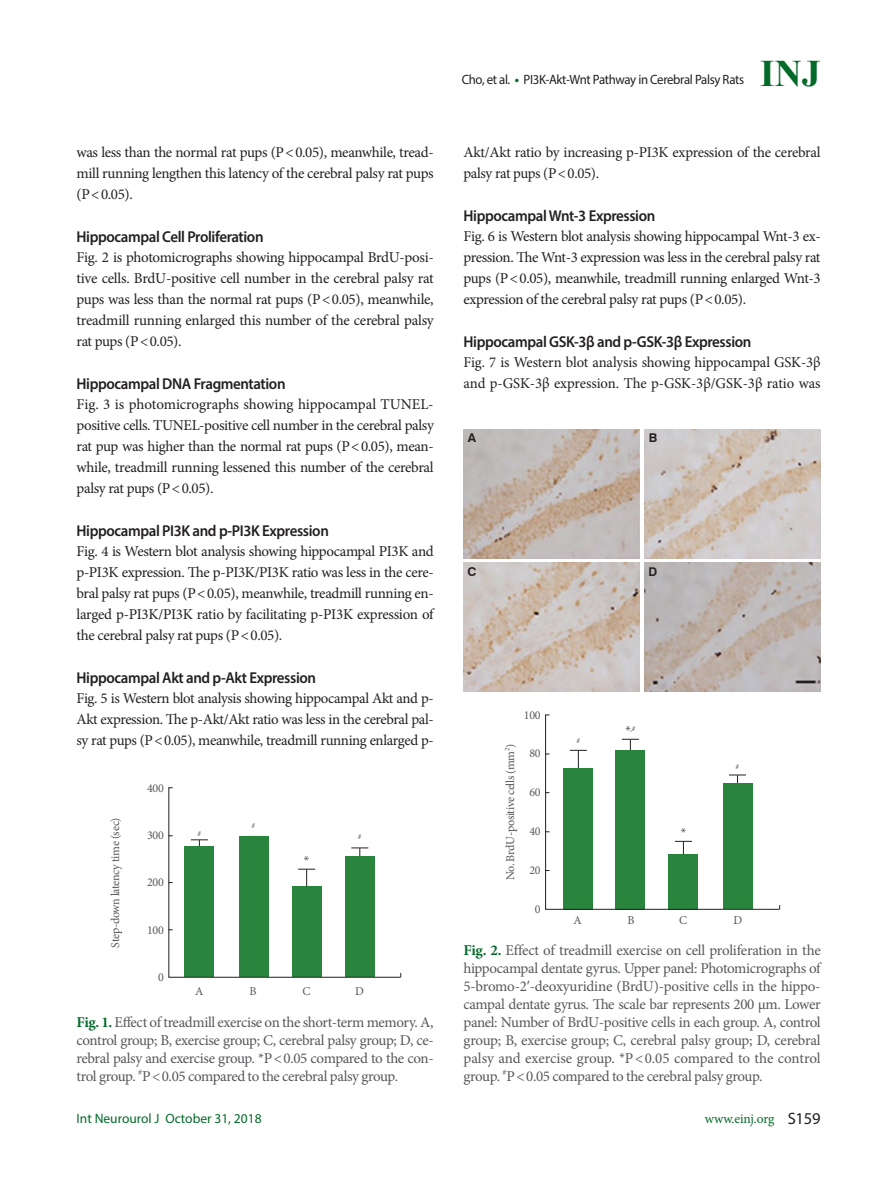
<style>
.page{position:relative;width:893px;height:1191px;background:#fff}
.page>*{position:absolute;margin:0;border:0;box-sizing:border-box;transform-origin:0 0}
.t1{font:700 37.5px "Times New Roman";color:#046a29}
.t2{font:600 15.75px "Myriad Pro";letter-spacing:-.025em;color:#231f20;scale:.95 1}
.t3{font:15px/21px "Minion Pro";letter-spacing:-.02em;color:#231f20;text-align:justify}
.t4{font:15px/18px "Minion Pro";letter-spacing:-.025em;color:#57585a;text-align:justify}
.t5{font:13.5px "Myriad Pro";letter-spacing:-.025em;color:#231f20;scale:.95 1}
.t6{font:13.5px "Myriad Pro";color:#046a29}
.t7{font:13.5px "Minion Pro";letter-spacing:-.01em;color:#046a29}
.t8{font:700 12.15px "Swiss 721 BT";color:#231f20}
.t9{font:12px "Minion Pro";letter-spacing:-.025em;color:#57585a}
.t10{font:condensed 12px "Univers LT Std";color:#57585a}
.t11{font:condensed 7.05px "Univers LT Std";color:#57585a}
.s1{font-weight:700;color:#046a29}
.s2{font-size:12px}
.s3{font-family:"Myriad Pro"}
.s4{font-family:"Univers LT Std";font-stretch:condensed;font-size:12px}
.s5{font-family:"Myriad Pro";font-size:16.5px;color:#231f20}
</style>
<div class="page">
<svg style="left:168px;top:787px;width:233px;height:191px"></svg>
<img style="left:463px;top:429px;width:177px;height:129px">
<img style="left:463px;top:563px;width:177px;height:128px">
<img style="left:644px;top:429px;width:177px;height:129px">
<img style="left:644px;top:563px;width:177px;height:128px">
<svg style="left:545px;top:714px;width:235px;height:196px"></svg>
<p class="t3" style="left:77px;top:142px;width:359px">was less than the normal rat pups (P&lt;0.05), meanwhile, tread&shy;mill running lengthen this latency of the cerebral palsy rat pups (P&lt;0.05).</p>
<p class="t2" style="left:77px;top:226px;width:198px">Hippocampal Cell Proliferation</p>
<p class="t3" style="left:77px;top:247px;width:359px">Fig. 2 is photomicrographs showing hippocampal BrdU-posi&shy;tive cells. BrdU-positive cell number in the cerebral palsy rat pups was less than the normal rat pups (P&lt;0.05), meanwhile, treadmill running enlarged this number of the cerebral palsy rat pups (P&lt;0.05).</p>
<p class="t2" style="left:77px;top:373px;width:222px">Hippocampal DNA Fragmentation</p>
<p class="t3" style="left:77px;top:394px;width:359px">Fig. 3 is photomicrographs showing hippocampal TUNEL&shy;positive cells. TUNEL-positive cell number in the cerebral palsy rat pup was higher than the normal rat pups (P&lt;0.05), mean&shy;while, treadmill running lessened this number of the cerebral palsy rat pups (P&lt;0.05).</p>
<p class="t2" style="left:77px;top:520px;width:267px">Hippocampal PI3K and p-PI3K Expression</p>
<p class="t3" style="left:77px;top:541px;width:359px">Fig. 4 is Western blot analysis showing hippocampal PI3K and p-PI3K expression. The p-PI3K/PI3K ratio was less in the cere&shy;bral palsy rat pups (P&lt;0.05), meanwhile, treadmill running en&shy;larged p-PI3K/PI3K ratio by facilitating p-PI3K expression of the cerebral palsy rat pups (P&lt;0.05).</p>
<p class="t2" style="left:77px;top:667px;width:254px">Hippocampal Akt and p-Akt Expression</p>
<p class="t3" style="left:77px;top:688px;width:359px">Fig. 5 is Western blot analysis showing hippocampal Akt and p-Akt expression. The p-Akt/Akt ratio was less in the cerebral pal&shy;sy rat pups (P&lt;0.05), meanwhile, treadmill running enlarged p-</p>
<p class="t9" style="left:107px;top:947px;width:132px;rotate:-90deg">Step-down latency time (sec)</p>
<p class="t9" style="left:147px;top:780px;width:18px">400</p>
<p class="t9" style="left:147px;top:827px;width:18px">300</p>
<p class="t9" style="left:147px;top:874px;width:18px">200</p>
<p class="t9" style="left:147px;top:921px;width:18px">100</p>
<p class="t9" style="left:158px;top:968px;width:7px">0</p>
<p class="t11" style="left:198px;top:828px;width:5px">#</p>
<p class="t11" style="left:252px;top:820px;width:5px">#</p>
<p class="t10" style="left:304px;top:853px;width:7px">*</p>
<p class="t11" style="left:358px;top:832px;width:5px">#</p>
<p class="t9" style="left:195px;top:983px;width:10px">A</p>
<p class="t9" style="left:249px;top:983px;width:9px">B</p>
<p class="t9" style="left:302px;top:983px;width:9px">C</p>
<p class="t9" style="left:355px;top:983px;width:10px">D</p>
<p class="t4" style="left:77px;top:1013px;width:359px"><span class="s1">Fig. 1.</span> Effect of treadmill exercise on the short-term memory. A, control group; B, exercise group; C, cerebral palsy group; D, ce&shy;rebral palsy and exercise group. *P&lt;0.05 compared to the con&shy;trol group. <sup>#</sup>P&lt;0.05 compared to the cerebral palsy group.</p>
<p class="t6" style="left:77px;top:1110px;width:187px">Int Neurourol J October 31, 2018</p>
<p class="t5" style="left:462px;top:71px;width:299px">Cho, et al. <span class="s1">•</span> PI3K-Akt-Wnt Pathway in Cerebral Palsy Rats</p>
<h1 class="t1" style="left:760px;top:48px;width:62px">INJ</h1>
<p class="t3" style="left:463px;top:142px;width:359px">Akt/Akt ratio by increasing p-PI3K expression of the cerebral palsy rat pups (P&lt;0.05).</p>
<p class="t2" style="left:463px;top:205px;width:203px">Hippocampal Wnt-3 Expression</p>
<p class="t3" style="left:463px;top:226px;width:359px">Fig. 6 is Western blot analysis showing hippocampal Wnt-3 ex&shy;pression. The Wnt-3 expression was less in the cerebral palsy rat pups (P&lt;0.05), meanwhile, treadmill running enlarged Wnt-3 expression of the cerebral palsy rat pups (P&lt;0.05).</p>
<p class="t2" style="left:463px;top:331px;width:305px">Hippocampal GSK-3β and p-GSK-3β Expression</p>
<p class="t3" style="left:463px;top:352px;width:359px">Fig. 7 is Western blot analysis showing hippocampal GSK-3β and p-GSK-3β expression. The p-GSK-3β/GSK-3β ratio was</p>
<p class="t8" style="left:468px;top:431px;width:10px">A</p>
<p class="t8" style="left:649px;top:431px;width:10px">B</p>
<p class="t8" style="left:467px;top:564px;width:10px">C</p>
<p class="t8" style="left:648px;top:564px;width:10px">D</p>
<p class="t9" style="left:502px;top:880px;width:138px;rotate:-90deg">No. BrdU-positive cells (mm<sup>2</sup>)</p>
<p class="t9" style="left:524px;top:706px;width:18px">100</p>
<p class="t9" style="left:529px;top:745px;width:13px">80</p>
<p class="t9" style="left:529px;top:784px;width:13px">60</p>
<p class="t9" style="left:529px;top:823px;width:13px">40</p>
<p class="t9" style="left:529px;top:862px;width:13px">20</p>
<p class="t9" style="left:535px;top:901px;width:7px">0</p>
<p class="t11" style="left:577px;top:735px;width:5px">#</p>
<p class="t11" style="left:626px;top:724px;width:11px"><span class="s2">*</span>,#</p>
<p class="t10" style="left:681px;top:825px;width:7px">*</p>
<p class="t11" style="left:736px;top:761px;width:5px">#</p>
<p class="t9" style="left:573px;top:911px;width:10px">A</p>
<p class="t9" style="left:628px;top:911px;width:9px">B</p>
<p class="t9" style="left:679px;top:911px;width:9px">C</p>
<p class="t9" style="left:734px;top:911px;width:10px">D</p>
<p class="t4" style="left:463px;top:941px;width:359px"><span class="s1">Fig. 2.</span> Effect of treadmill exercise on cell proliferation in the hippocampal dentate gyrus. Upper panel: Photomicrographs of 5-bromo-2<span class="s3">’</span>-deoxyuridine (BrdU)-positive cells in the hippo&shy;campal dentate gyrus. The scale bar represents 200 µm. Lower panel: Number of BrdU-positive cells in each group. A, control group; B, exercise group; C, cerebral palsy group; D, cerebral palsy and exercise group. <span class="s4">*</span>P &lt;0.05 compared to the control group. <sup>#</sup>P&lt;0.05 compared to the cerebral palsy group.</p>
<p class="t7" style="left:705px;top:1109px;width:117px">www.einj.org <span class="s5">S159</span></p>
</div>
